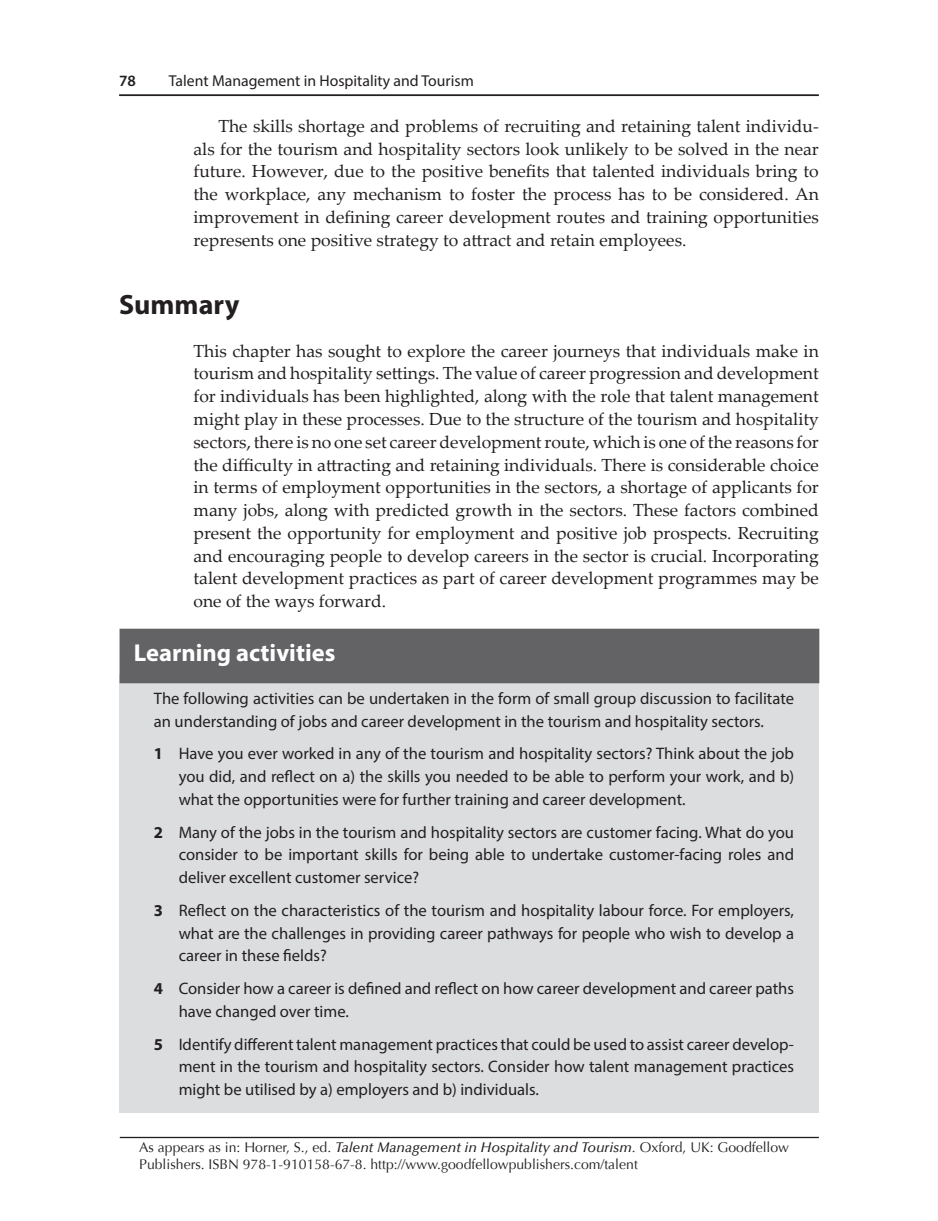
<style>
.page{position:relative;width:938px;height:1221px;background:#fff}
.page>*{position:absolute;margin:0;border:0;box-sizing:border-box;transform-origin:0 0}
.Subhead1{font:700 28px "Myriad Pro";color:#231f20}
.BoxHead{font:700 24.5px "Myriad Pro";color:#fff}
.BodyTextP1{font:17.5px/22.8px "Palatino Linotype";color:#231f20;text-align:justify}
.BodyText{font:17.5px/22.8px "Palatino Linotype";color:#231f20;text-align:justify}
.BoxText{font:16.62px/22.8px "Myriad Pro";color:#231f20;text-align:justify}
.t1{font:15.75px "Myriad Pro";color:#231f20}
.t2{font:600 15.75px "Myriad Pro";color:#231f20}
.t3{font:14px/16.8px "Optima LT Std";color:#231f20}
.s1{font-weight:700}
.s2{font-weight:500;font-style:italic}
</style>
<div class="page">
<hr style="left:119px;top:94px;width:700px;height:2px;background:#231f20">
<hr style="left:120px;top:1136px;width:699px;height:2px;background:#231f20">
<div style="left:119px;top:674px;width:699px;height:438px;background:#dcdddf"></div>
<div style="left:119px;top:628px;width:700px;height:55px;background:#636366;border:2px solid #636366"></div>
<p class="t2" style="left:119px;top:71px;width:18px">78</p>
<p class="t1" style="left:169px;top:71px;width:306px">Talent Management in Hospitality and Tourism</p>
<p class="BodyText" style="left:193px;top:114px;width:627px;text-indent:25px">The skills shortage and problems of recruiting and retaining talent individu&shy;als for the tourism and hospitality sectors look unlikely to be solved in the near future. However, due to the positive benefits that talented individuals bring to the workplace, any mechanism to foster the process has to be considered. An improvement in defining career development routes and training opportunities represents one positive strategy to attract and retain employees.</p>
<p class="Subhead1" style="left:119px;top:286px;width:122px">Summary</p>
<p class="BodyTextP1" style="left:193px;top:339px;width:627px">This chapter has sought to explore the career journeys that individuals make in tourism and hospitality settings. The value of career progression and development for individuals has been highlighted, along with the role that talent management might play in these processes. Due to the structure of the tourism and hospitality sectors, there is no one set career development route, which is one of the reasons for the difficulty in attracting and retaining individuals. There is considerable choice in terms of employment opportunities in the sectors, a shortage of applicants for many jobs, along with predicted growth in the sectors. These factors combined present the opportunity for employment and positive job prospects. Recruiting and encouraging people to develop careers in the sector is crucial. Incorporating talent development practices as part of career development programmes may be one of the ways forward.</p>
<p class="BoxHead" style="left:134px;top:637px;width:203px">Learning activities</p>
<p class="BoxText" style="left:154px;top:686px;width:641px">The following activities can be undertaken in the form of small group discussion to facilitate an understanding of jobs and career development in the tourism and hospitality sectors.</p>
<p class="BoxText" style="left:179px;top:742px;width:617px;text-indent:-25px"><span class="s1">1</span> Have you ever worked in any of the tourism and hospitality sectors? Think about the job you did, and reflect on a) the skills you needed to be able to perform your work, and b) what the opportunities were for further training and career development.</p>
<p class="BoxText" style="left:179px;top:820px;width:617px;text-indent:-25px"><span class="s1">2</span> Many of the jobs in the tourism and hospitality sectors are customer facing. What do you consider to be important skills for being able to undertake customer-facing roles and deliver excellent customer service?</p>
<p class="BoxText" style="left:179px;top:898px;width:617px;text-indent:-25px"><span class="s1">3</span> Reflect on the characteristics of the tourism and hospitality labour force. For employers, what are the challenges in providing career pathways for people who wish to develop a career in these fields?</p>
<p class="BoxText" style="left:179px;top:976px;width:617px;text-indent:-25px"><span class="s1">4</span> Consider how a career is defined and reflect on how career development and career paths have changed over time.</p>
<p class="BoxText" style="left:179px;top:1032px;width:617px;text-indent:-25px"><span class="s1">5</span> Identify different talent management practices that could be used to assist career develop&shy;ment in the tourism and hospitality sectors. Consider how talent management practices might be utilised by a) employers and b) individuals.</p>
<p class="t3" style="left:139px;top:1138px;width:651px">As appears as in: Horner, S., ed. <span class="s2">Talent Management in Hospitality and Tourism</span>. Oxford, UK: Goodfellow<br>Publishers. ISBN 978-1-910158-67-8. http://www.goodfellowpublishers.com/talent</p>
</div>
